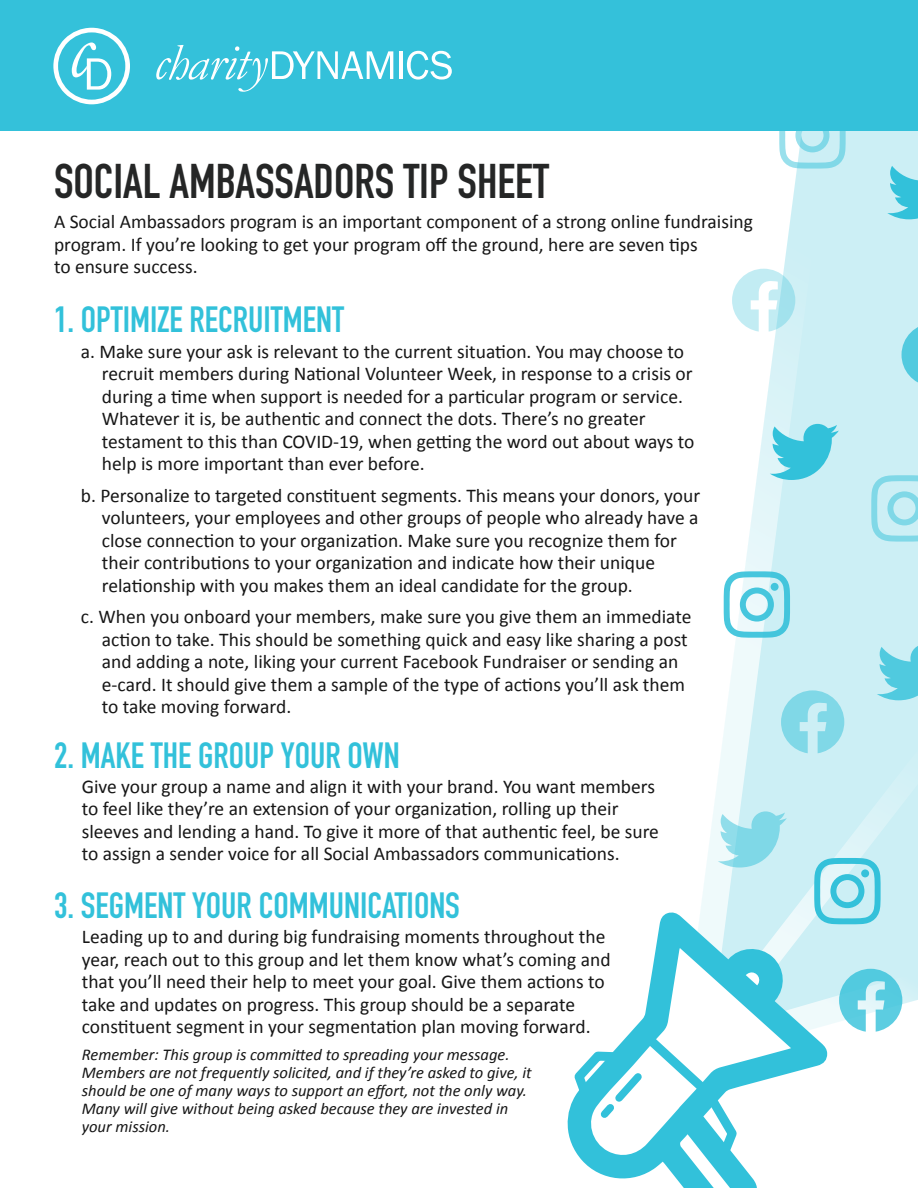
<style>
.page{position:relative;width:918px;height:1188px;background:#fff}
.page>*{position:absolute;margin:0;border:0;box-sizing:border-box;transform-origin:0 0}
.t1{font:700 48px "DIN Condensed";color:#252626}
.t2{font:700 36px "DIN Condensed";color:#32c1da}
.t3{font:19.5px/22.5px "Calibri";color:#161616}
.t4{font:italic 16.5px/18px "Calibri";color:#161616}
</style>
<div class="page">
<div style="left:836px;top:130px;width:82px;height:508px;background:#cceff5"></div>
<svg style="left:836px;top:638px;width:82px;height:307px"></svg>
<svg style="left:694px;top:130px;width:142px;height:815px"></svg>
<div style="left:0;top:0;width:918px;height:130px;background:#34c1da"></div>
<svg style="left:567px;top:911px;width:260px;height:277px"></svg>
<hr style="left:399px;top:51px;width:4px;height:28px;background:#fff">
<svg style="left:156px;top:45px;width:237px;height:47px"></svg>
<svg style="left:407px;top:51px;width:45px;height:29px"></svg>
<svg style="left:53px;top:28px;width:77px;height:76px"></svg>
<svg style="left:718px;top:811px;width:69px;height:57px"></svg>
<svg style="left:877px;top:644px;width:41px;height:56px"></svg>
<svg style="left:770px;top:424px;width:69px;height:56px"></svg>
<svg style="left:887px;top:163px;width:31px;height:56px"></svg>
<svg style="left:871px;top:475px;width:47px;height:67px"></svg>
<svg style="left:779px;top:130px;width:67px;height:39px"></svg>
<svg style="left:724px;top:571px;width:66px;height:67px"></svg>
<svg style="left:814px;top:858px;width:67px;height:66px"></svg>
<svg style="left:569px;top:945px;width:349px;height:222px"></svg>
<svg style="left:781px;top:690px;width:63px;height:63px"></svg>
<svg style="left:902px;top:323px;width:16px;height:63px"></svg>
<svg style="left:732px;top:269px;width:63px;height:63px"></svg>
<h1 class="t1" style="left:54px;top:149px;width:496px">SOCIAL AMBASSADORS TIP SHEET</h1>
<p class="t3" style="left:54px;top:209px;width:700px">A Social Ambassadors program is an important component of a strong online fundraising program. If you’re looking to get your program off the ground, here are seven tips<br>to ensure success.</p>
<h2 class="t2" style="left:54px;top:296px;width:291px">1. OPTIMIZE RECRUITMENT</h2>
<p class="t3" style="left:102px;top:339px;width:594px;text-indent:-21px">a. Make sure your ask is relevant to the current situation. You may choose to recruit members during National Volunteer Week, in response to a crisis or during a time when support is needed for a particular program or service.<br>Whatever it is, be authentic and connect the dots. There’s no greater testament to this than COVID-19, when getting the word out about ways to help is more important than ever before.</p>
<p class="t3" style="left:102px;top:483px;width:600px;text-indent:-21px">b. Personalize to targeted constituent segments. This means your donors, your volunteers, your employees and other groups of people who already have a close connection to your organization. Make sure you recognize them for their contributions to your organization and indicate how their unique relationship with you makes them an ideal candidate for the group.</p>
<p class="t3" style="left:102px;top:605px;width:591px;text-indent:-21px">c. When you onboard your members, make sure you give them an immediate action to take. This should be something quick and easy like sharing a post and adding a note, liking your current Facebook Fundraiser or sending an e-card. It should give them a sample of the type of actions you’ll ask them to take moving forward.</p>
<h2 class="t2" style="left:54px;top:731px;width:347px">2. MAKE THE GROUP YOUR OWN</h2>
<p class="t3" style="left:82px;top:774px;width:579px">Give your group a name and align it with your brand. You want members to feel like they’re an extension of your organization, rolling up their sleeves and lending a hand. To give it more of that authentic feel, be sure to assign a sender voice for all Social Ambassadors communications.</p>
<h2 class="t2" style="left:54px;top:882px;width:407px">3. SEGMENT YOUR COMMUNICATIONS</h2>
<p class="t3" style="left:82px;top:925px;width:530px">Leading up to and during big fundraising moments throughout the year, reach out to this group and let them know what’s coming and that you’ll need their help to meet your goal. Give them actions to take and updates on progress. This group should be a separate constituent segment in your segmentation plan moving forward.</p>
<p class="t4" style="left:82px;top:1045px;width:451px">Remember: This group is committed to spreading your message.<br>Members are not frequently solicited, and if they’re asked to give, it should be one of many ways to support an effort, not the only way.<br>Many will give without being asked because they are invested in your mission.</p>
</div>
